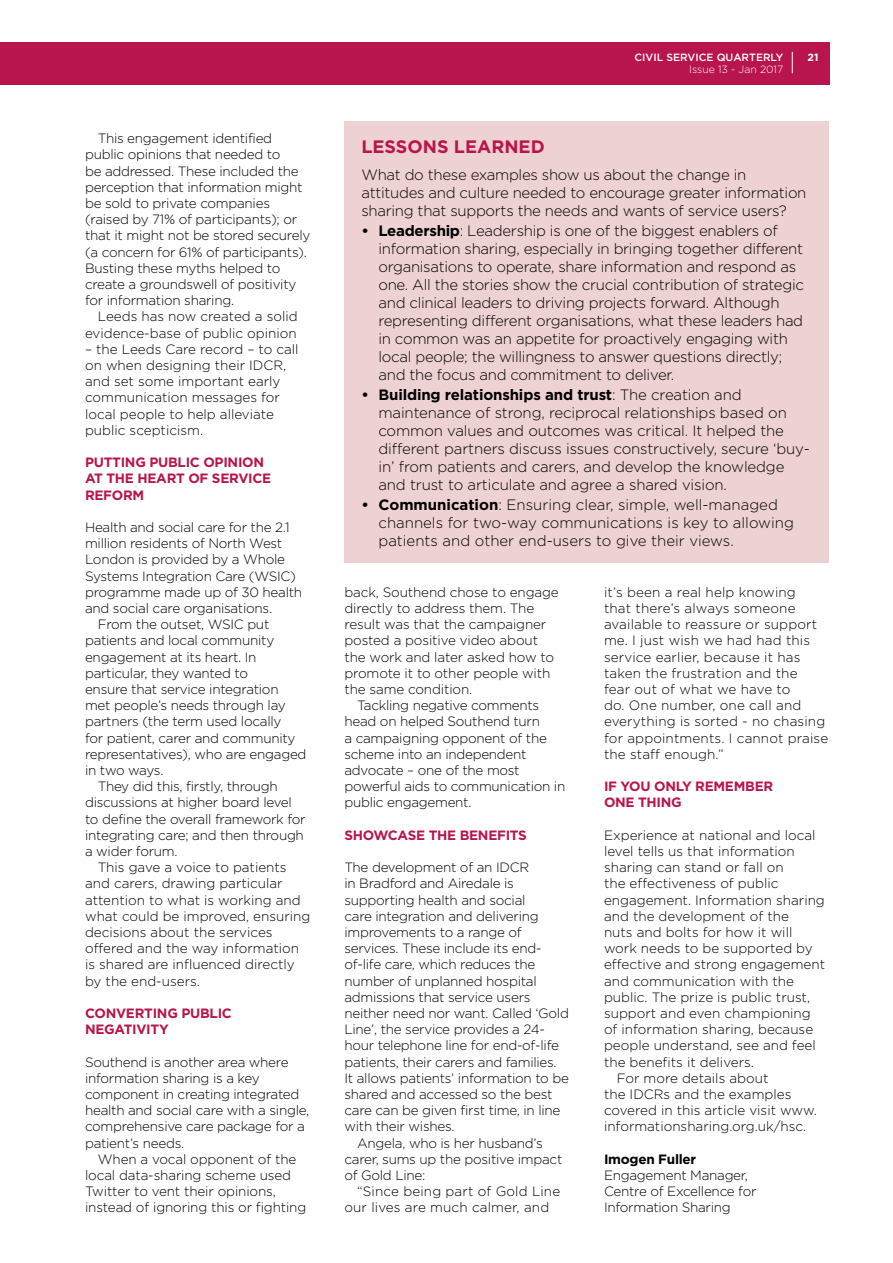
<style>
.page{position:relative;width:893px;height:1263px;background:#fff}
.page>*{position:absolute;margin:0;border:0;box-sizing:border-box;transform-origin:0 0}
.t1{font:700 18px "Gotham";color:#b8144d}
.t2{font:300 15px/18px "Gotham";letter-spacing:-.02em;color:#000}
.t3{font:300 15px/18px "Gotham";color:#000}
.t4{font:300 13.5px/16.2px "Gotham";letter-spacing:-.02em;color:#000}
.t5{font:300 13.5px/16.2px "Gotham";color:#000}
.t6{font:300 13.5px/16.2px "Gotham";letter-spacing:.01em;color:#000}
.t7{font:700 13.5px/16.2px "Gotham";letter-spacing:-.02em;color:#b8144d}
.t8{font:500 10.5px "Gotham";color:#fff}
.t9{font:300 10.5px "Gotham";color:#fff}
.t10{font:700 10.5px "Gotham";color:#fff}
.s1{font-weight:700}
</style>
<div class="page">
<div style="left:0;top:43px;width:829px;height:42px;background:#b8144d"></div>
<svg style="left:792px;top:52px;width:1px;height:21px"></svg>
<div style="left:344px;top:121px;width:485px;height:442px;background:#eed1d3"></div>
<p class="t4" style="left:85px;top:130px;width:227px;text-indent:13px">This engagement identified public opinions that needed to<br>be addressed. These included the perception that information might be sold to private companies (raised by 71% of participants); or that it might not be stored securely (a concern for 61% of participants).<br>Busting these myths helped to create a groundswell of positivity for information sharing.</p>
<p class="t5" style="left:85px;top:308px;width:214px;text-align:right">Leeds has now created a solid evidence-base of public opinion</p>
<p class="t5" style="left:85px;top:341px;width:215px">– the Leeds Care record – to call on when designing their IDCR, and set some important early communication messages for local people to help alleviate public scepticism.</p>
<p class="t7" style="left:85px;top:454px;width:188px">PUTTING PUBLIC OPINION<br>AT THE HEART OF SERVICE<br>REFORM</p>
<p class="t4" style="left:85px;top:519px;width:219px">Health and social care for the 2.1 million residents of North West<br>London is provided by a Whole<br>Systems Integration Care (WSIC) programme made up of 30 health and social care organisations.</p>
<p class="t4" style="left:85px;top:616px;width:223px;text-indent:13px">From the outset, WSIC put patients and local community engagement at its heart. In particular, they wanted to<br>ensure that service integration met people’s needs through lay partners (the term used locally<br>for patient, carer and community representatives), who are engaged in two ways.</p>
<p class="t4" style="left:85px;top:778px;width:222px;text-indent:13px">They did this, firstly, through discussions at higher board level to define the overall framework for integrating care; and then through a wider forum.</p>
<p class="t5" style="left:85px;top:859px;width:227px;text-indent:13px">This gave a voice to patients and carers, drawing particular attention to what is working and what could be improved, ensuring decisions about the services offered and the way information is shared are influenced directly by the end-users.</p>
<p class="t7" style="left:85px;top:1005px;width:148px">CONVERTING PUBLIC<br>NEGATIVITY</p>
<p class="t4" style="left:85px;top:1053px;width:226px">Southend is another area where information sharing is a key component in creating integrated health and social care with a single, comprehensive care package for a patient’s needs.</p>
<p class="t4" style="left:85px;top:1151px;width:223px;text-indent:13px">When a vocal opponent of the local data-sharing scheme used<br>Twitter to vent their opinions, instead of ignoring this or fighting</p>
<p class="t8" style="left:634px;top:51px;width:150px">CIVIL SERVICE QUARTERLY</p>
<p class="t9" style="left:689px;top:64px;width:96px">Issue 13 - Jan 2017</p>
<p class="t10" style="left:808px;top:51px;width:12px">21</p>
<p class="t1" style="left:361px;top:136px;width:185px">LESSONS LEARNED</p>
<p class="t2" style="left:361px;top:165px;width:447px">What do these examples show us about the change in attitudes and culture needed to encourage greater information sharing that supports the needs and wants of service users?</p>
<p class="t2" style="left:378px;top:221px;width:427px;text-indent:-17px"><span class="s1">• Leadership</span>: Leadership is one of the biggest enablers of information sharing, especially in bringing together different organisations to operate, share information and respond as one. All the stories show the crucial contribution of strategic and clinical leaders to driving projects forward. Although representing different organisations, what these leaders had in common was an appetite for proactively engaging with local people; the willingness to answer questions directly; and the focus and commitment to deliver.</p>
<p class="t2" style="left:378px;top:385px;width:433px;text-indent:-17px"><span class="s1">• Building relationships and trust</span>: The creation and maintenance of strong, reciprocal relationships based on common values and outcomes was critical. It helped the different partners discuss issues constructively, secure ‘buy&shy;in’ from patients and carers, and develop the knowledge and trust to articulate and agree a shared vision.</p>
<p class="t3" style="left:378px;top:495px;width:417px;text-indent:-17px"><span class="s1">• Communication</span>: Ensuring clear, simple, well-managed channels for two-way communications is key to allowing patients and other end-users to give their views.</p>
<p class="t4" style="left:344px;top:584px;width:216px">back, Southend chose to engage directly to address them. The result was that the campaigner posted a positive video about the work and later asked how to promote it to other people with the same condition.</p>
<p class="t4" style="left:344px;top:697px;width:222px;text-indent:13px">Tackling negative comments head on helped Southend turn<br>a campaigning opponent of the scheme into an independent advocate – one of the most powerful aids to communication in public engagement.</p>
<p class="t7" style="left:344px;top:826px;width:184px">SHOWCASE THE BENEFITS</p>
<p class="t4" style="left:344px;top:859px;width:226px">The development of an IDCR<br>in Bradford and Airedale is supporting health and social<br>care integration and delivering improvements to a range of services. These include its end&shy;of-life care, which reduces the number of unplanned hospital admissions that service users neither need nor want. Called ‘Gold<br>Line’, the service provides a 24- hour telephone line for end-of-life patients, their carers and families.<br>It allows patients’ information to be shared and accessed so the best care can be given first time, in line with their wishes.</p>
<p class="t4" style="left:344px;top:1134px;width:219px;text-indent:13px">Angela, who is her husband’s carer, sums up the positive impact of Gold Line:</p>
<p class="t6" style="left:344px;top:1183px;width:217px;text-indent:13px">“Since being part of Gold Line our lives are much calmer, and</p>
<p class="t6" style="left:604px;top:584px;width:226px">it’s been a real help knowing<br>that there’s always someone available to reassure or support me. I just wish we had had this service earlier, because it has taken the frustration and the<br>fear out of what we have to<br>do. One number, one call and everything is sorted - no chasing for appointments. I cannot praise the staff enough.”</p>
<p class="t7" style="left:604px;top:778px;width:171px">IF YOU ONLY REMEMBER<br>ONE THING</p>
<p class="t5" style="left:604px;top:827px;width:223px">Experience at national and local level tells us that information sharing can stand or fall on<br>the effectiveness of public engagement. Information sharing and the development of the<br>nuts and bolts for how it will work needs to be supported by effective and strong engagement and communication with the public. The prize is public trust, support and even championing of information sharing, because people understand, see and feel the benefits it delivers.</p>
<p class="t5" style="left:604px;top:1070px;width:214px;text-indent:13px">For more details about<br>the IDCRs and the examples covered in this article visit www. informationsharing.org.uk/hsc.</p>
<p class="t4" style="left:604px;top:1151px;width:154px"><span class="s1">Imogen Fuller<br></span>Engagement Manager,<br>Centre of Excellence for<br>Information Sharing</p>
</div>
